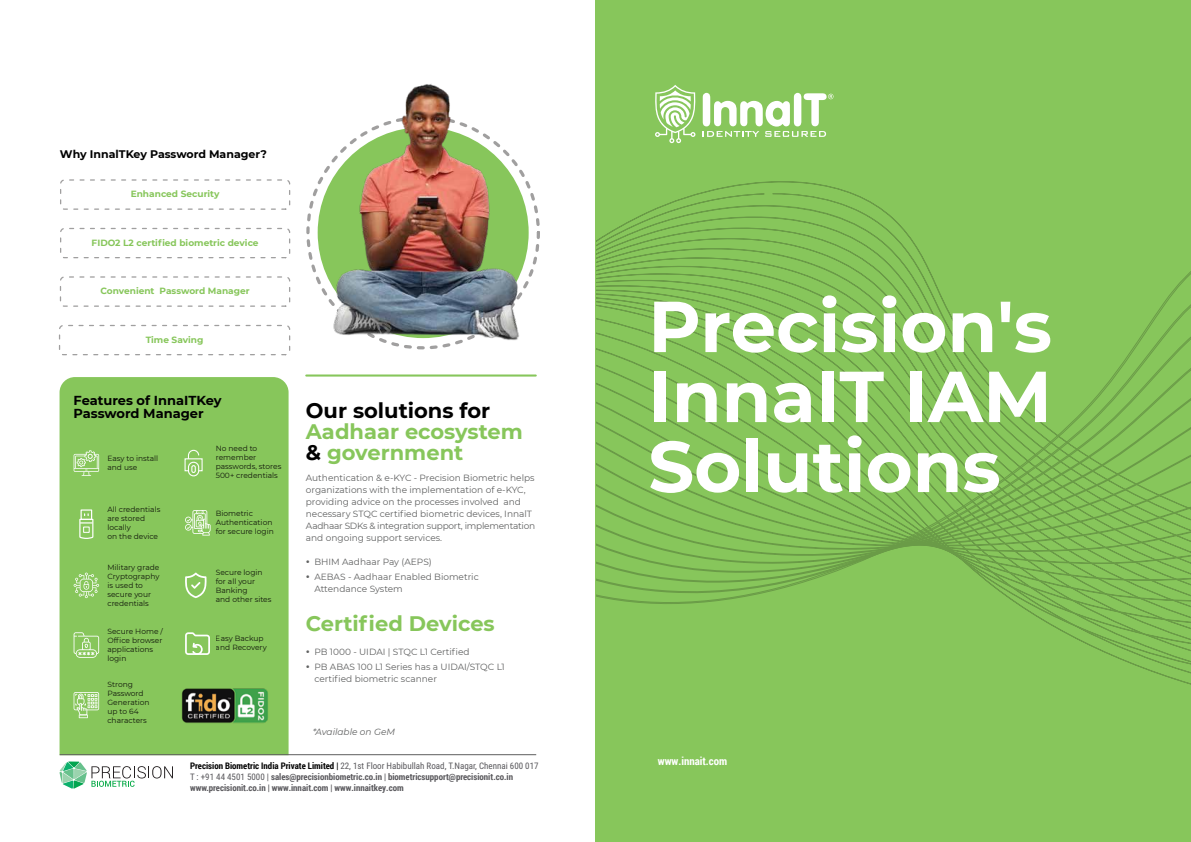
<style>
.page{position:relative;width:1191px;height:842px;background:#fff}
.page>*{position:absolute;margin:0;border:0;box-sizing:border-box;transform-origin:0 0}
.t1{font:700 72px/70px "Montserrat";color:#fff;text-align:justify}
.t2{font:700 21px/21px "Montserrat";color:#87c65b}
.t3{font:700 21px "Montserrat";color:#010101}
.t4{font:700 13px/13px "Montserrat";color:#010101}
.t5{font:700 11px "Montserrat";color:#010101}
.t6{font:700 11px "Roboto Condensed";color:#fff}
.t7{font:9px/12px "Montserrat";color:#606161}
.t8{font:700 9px/10.8px "Roboto Condensed";color:#59585c}
.t9{font:700 9px "Montserrat";color:#87c65b}
.t10{font:italic 9px "Montserrat";color:#606161}
.t11{font:7.5px/9px "Montserrat";color:#231f20}
.s1{color:#010101}
.s2{color:#000}
.s3{font-weight:400}
</style>
<div class="page">
<div style="left:595px;top:0;width:596px;height:842px;background:#87c65b"></div>
<svg style="left:596px;top:181px;width:595px;height:504px"></svg>
<svg style="left:655px;top:85px;width:40px;height:58px"></svg>
<svg style="left:702px;top:93px;width:131px;height:44px"></svg>
<div style="left:60px;top:377px;width:228px;height:377px;background:#87c65b"></div>
<svg style="left:74px;top:450px;width:25px;height:26px"></svg>
<svg style="left:185px;top:572px;width:22px;height:26px"></svg>
<div style="left:188px;top:462px;width:11px;height:14px;border:1px solid #fff;border-radius:5px"></div>
<svg style="left:184px;top:449px;width:19px;height:24px"></svg>
<svg style="left:74px;top:632px;width:25px;height:26px"></svg>
<div style="left:81px;top:509px;width:11px;height:11px;border:1px solid #fff"></div>
<svg style="left:79px;top:514px;width:15px;height:26px"></svg>
<div style="left:83px;top:526px;width:7px;height:7px;border:1px solid #fff"></div>
<svg style="left:185px;top:632px;width:25px;height:23px"></svg>
<svg style="left:74px;top:573px;width:25px;height:25px"></svg>
<svg style="left:74px;top:692px;width:25px;height:26px"></svg>
<img style="left:206px;top:84px;width:442px;height:264px">
<svg style="left:59px;top:761px;width:114px;height:28px"></svg>
<hr style="left:60px;top:754px;width:476px;height:1px;background:#5e5e5e">
<svg style="left:185px;top:510px;width:26px;height:26px"></svg>
<div style="left:60px;top:179px;width:230px;height:31px;border:1px dashed #a09f9f;border-radius:4px"></div>
<div style="left:60px;top:228px;width:230px;height:30px;border:1px dashed #a09f9f;border-radius:4px"></div>
<div style="left:60px;top:276px;width:230px;height:31px;border:1px dashed #a09f9f;border-radius:4px"></div>
<div style="left:59px;top:325px;width:231px;height:30px;border:1px dashed #a09f9f;border-radius:4px"></div>
<hr style="left:306px;top:374px;width:230px;height:3px;background:#87c65b">
<img style="left:181px;top:687px;width:88px;height:36px">
<p class="t5" style="left:60px;top:146px;width:208px">Why InnalTKey Password Manager?</p>
<p class="t9" style="left:131px;top:187px;width:90px">Enhanced Security</p>
<p class="t9" style="left:92px;top:236px;width:168px">FIDO2 L2 certified biometric device</p>
<p class="t9" style="left:100px;top:284px;width:151px">Convenient Password Manager</p>
<p class="t9" style="left:146px;top:333px;width:59px">Time Saving</p>
<h3 class="t4" style="left:74px;top:393px;width:149px">Features of InnaITKey<br>Password Manager</h3>
<h2 class="t3" style="left:306px;top:395px;width:186px">Our solutions for</h2>
<h2 class="t2" style="left:306px;top:420px;width:218px">Aadhaar ecosystem <span class="s1">&amp;</span> government</h2>
<p class="t7" style="left:306px;top:471px;width:231px">Authentication &amp; e-KYC - Precision Biometric helps organizations with the implementation of e-KYC, providing advice on the processes involved and necessary STQC certified biometric devices, InnalT Aadhaar SDKs &amp; integration support, implementation and ongoing support services.</p>
<p class="t7" style="left:306px;top:555px;width:128px">• BHIM Aadhaar Pay (AEPS)</p>
<p class="t7" style="left:314px;top:570px;width:166px;text-indent:-8px">• AEBAS - Aadhaar Enabled Biometric<br>Attendance System</p>
<h2 class="t2" style="left:306px;top:612px;width:190px">Certified Devices</h2>
<p class="t7" style="left:306px;top:645px;width:165px">• PB 1000 - UIDAI | STQC L1 Certified</p>
<p class="t7" style="left:314px;top:660px;width:192px;text-indent:-8px">• PB ABAS 100 L1 Series has a UIDAI/STQC L1 certified biometric scanner</p>
<p class="t11" style="left:216px;top:443px;width:67px">No need to remember passwords, stores<br>500+ credentials</p>
<p class="t11" style="left:107px;top:453px;width:52px">Easy to install and use</p>
<p class="t11" style="left:107px;top:505px;width:54px">All credentials are stored locally<br>on the device</p>
<p class="t11" style="left:216px;top:509px;width:59px">Biometric<br>Authentication for secure login</p>
<p class="t11" style="left:107px;top:562px;width:53px">Military grade<br>Cryptography is used to secure your credentials</p>
<p class="t11" style="left:216px;top:567px;width:57px">Secure login for all your<br>Banking<br>and other sites</p>
<p class="t11" style="left:107px;top:627px;width:57px">Secure Home /<br>Office browser applications login</p>
<p class="t11" style="left:216px;top:634px;width:52px">Easy Backup and Recovery</p>
<p class="t11" style="left:107px;top:680px;width:44px">Strong<br>Password<br>Generation up to 64 characters</p>
<p class="t10" style="left:313px;top:726px;width:84px">*Available on GeM</p>
<p class="t8" style="left:190px;top:760px;width:350px"><span class="s2">Precision Biometric India Private Limited |</span> <span class="s3">22, 1st Floor Habibullah Road, T.Nagar, Chennai 600 017<br>T : +91 44 4501 5000 |</span> sales@precisionbiometric.co.in | biometricsupport@precisionit.co.in www.precisionit.co.in | www.innait.com | www.innaitkey.com</p>
<h1 class="t1" style="left:648px;top:288px;width:405px">Precision's InnaIT IAM Solutions</h1>
<p class="t6" style="left:658px;top:753px;width:71px">www.innait.com</p>
</div>
